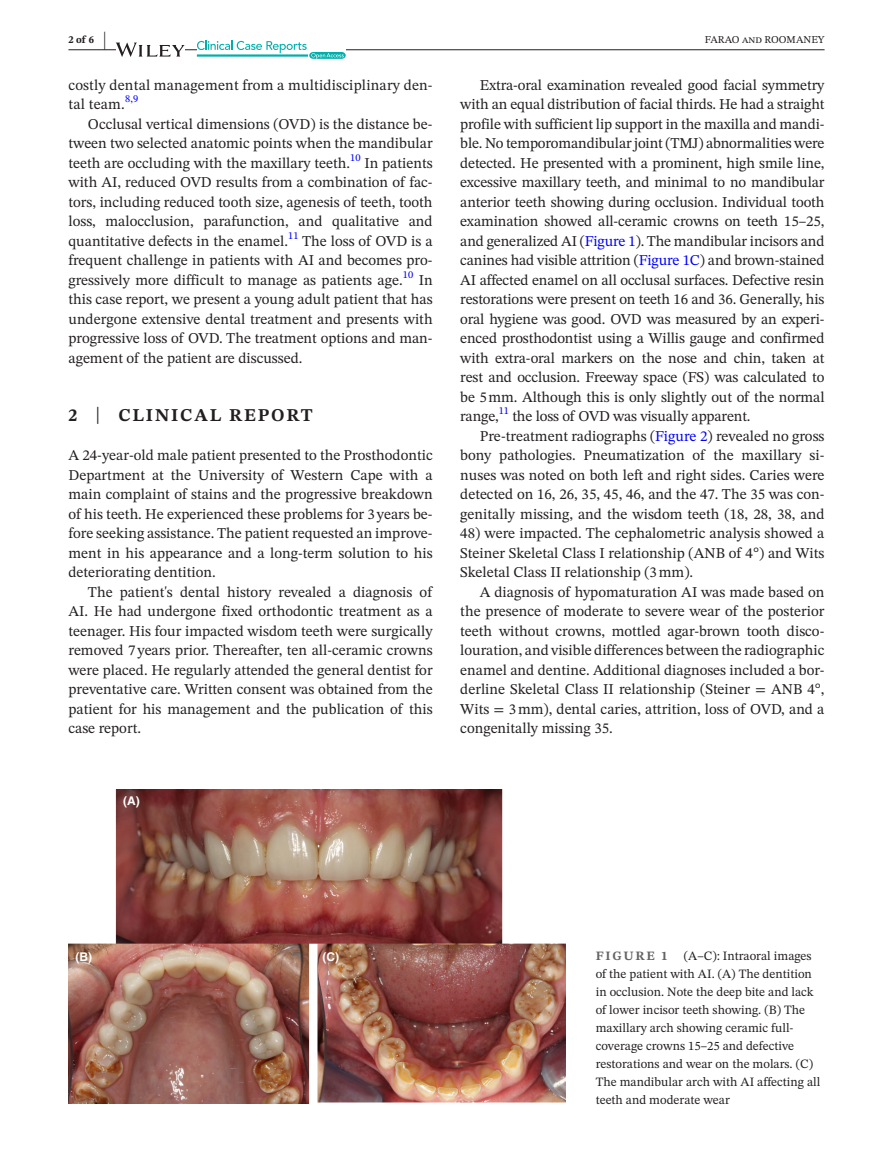
<style>
.page{position:relative;width:893px;height:1174px;background:#fff}
.page>*{position:absolute;margin:0;border:0;box-sizing:border-box;transform-origin:0 0}
.t1{font:700 18px "STIX Two Text";letter-spacing:.1em;color:#231f20}
.t2{font:15px/19.5px "STIX Two Text";color:#231f20;text-align:justify}
.t3{font:12.75px/18px "STIX Two Text";color:#231f20}
.t4{font:700 12.75px "STIX Two Text";letter-spacing:.14em;color:#636366}
.t5{font:700 12px "Helvetica";color:#fff}
.t6{font:10.5px "STIX Two Text";color:#231f20}
.t7{font:10.5px "STIX Two Text";color:#00f}
.t8{font:700 10.5px "STIX Two Text";color:#231f20}
.s1{font-size:21px}
.s2{color:#00f}
.s3{font-family:"STIX"}
.s4{font-weight:400;font-size:23.7px}
</style>
<div class="page">
<hr style="left:68px;top:49px;width:756px;height:1px;background:#231f20">
<svg style="left:116px;top:43px;width:69px;height:14px"></svg>
<svg style="left:197px;top:41px;width:149px;height:18px"></svg>
<img style="left:68px;top:789px;width:498px;height:315px">
<p class="t8" style="left:68px;top:32px;width:39px">2 of 6 <span class="s1">|</span></p>
<p class="t6" style="left:705px;top:32px;width:121px">FARAO and ROOMANEY</p>
<p class="t2" style="left:68px;top:75px;width:366px">costly dental management from a multidisciplinary den&shy;tal team.</p>
<p class="t2" style="left:460px;top:75px;width:366px;text-indent:20px">Extra-oral examination revealed good facial symmetry with an equal distribution of facial thirds. He had a straight profile with sufficient lip support in the maxilla and mandi&shy;ble. No temporomandibular joint (TMJ) abnormalities were detected. He presented with a prominent, high smile line, excessive maxillary teeth, and minimal to no mandibular anterior teeth showing during occlusion. Individual tooth examination showed all-ceramic crowns on teeth 15–25, and generalized AI (<span class="s2">Figure 1</span>). The mandibular incisors and canines had visible attrition (<span class="s2">Figure 1C</span>) and brown-stained AI affected enamel on all occlusal surfaces. Defective resin restorations were present on teeth 16 and 36. Generally, his oral hygiene was good. OVD was measured by an experi&shy;enced prosthodontist using a Willis gauge and confirmed with extra-oral markers on the nose and chin, taken at rest and occlusion. Freeway space (FS) was calculated to be 5mm. Although this is only slightly out of the normal range,<sup>11</sup> the loss of OVD was visually apparent.</p>
<p class="t2" style="left:460px;top:426px;width:366px;text-indent:20px">Pre-treatment radiographs (<span class="s2">Figure 2</span>) revealed no gross bony pathologies. Pneumatization of the maxillary si&shy;nuses was noted on both left and right sides. Caries were detected on 16, 26, 35, 45, 46, and the 47. The 35 was con&shy;genitally missing, and the wisdom teeth (18, 28, 38, and</p>
<p class="t2" style="left:460px;top:523px;width:366px">48) were impacted. The cephalometric analysis showed a Steiner Skeletal Class I relationship (ANB of 4°) and Wits Skeletal Class II relationship (3mm).</p>
<p class="t2" style="left:460px;top:582px;width:366px;text-indent:20px">A diagnosis of hypomaturation AI was made based on the presence of moderate to severe wear of the posterior teeth without crowns, mottled agar-brown tooth disco&shy;louration, and visible differences between the radiographic enamel and dentine. Additional diagnoses included a bor&shy;derline Skeletal Class II relationship (Steiner <span class="s3">=</span> ANB 4°, Wits <span class="s3">=</span> 3mm), dental caries, attrition, loss of OVD, and a congenitally missing 35.</p>
<p class="t7" style="left:125px;top:91px;width:15px">8,9</p>
<p class="t2" style="left:68px;top:114px;width:366px;text-indent:20px">Occlusal vertical dimensions (OVD) is the distance be&shy;tween two selected anatomic points when the mandibular teeth are occluding with the maxillary teeth.</p>
<p class="t7" style="left:350px;top:150px;width:12px">10</p>
<p class="t2" style="left:68px;top:153px;width:366px;text-indent:296px">In patients with AI, reduced OVD results from a combination of fac&shy;tors, including reduced tooth size, agenesis of teeth, tooth loss, malocclusion, parafunction, and qualitative and quantitative defects in the enamel.</p>
<p class="t7" style="left:288px;top:228px;width:12px">11</p>
<p class="t2" style="left:68px;top:231px;width:366px;text-indent:234px">The loss of OVD is a frequent challenge in patients with AI and becomes pro&shy;gressively more difficult to manage as patients age.</p>
<p class="t7" style="left:403px;top:267px;width:12px">10</p>
<p class="t2" style="left:68px;top:270px;width:366px;text-indent:350px">In this case report, we present a young adult patient that has undergone extensive dental treatment and presents with progressive loss of OVD. The treatment options and man&shy;agement of the patient are discussed.</p>
<p class="t1" style="left:68px;top:402px;width:246px">2 <span class="s4">|</span> CLINICAL REPORT</p>
<p class="t2" style="left:68px;top:445px;width:366px">A 24-year-old male patient presented to the Prosthodontic Department at the University of Western Cape with a main complaint of stains and the progressive breakdown of his teeth. He experienced these problems for 3years be&shy;fore seeking assistance. The patient requested an improve&shy;ment in his appearance and a long-term solution to his deteriorating dentition.</p>
<p class="t2" style="left:68px;top:582px;width:366px;text-indent:20px">The patient's dental history revealed a diagnosis of AI. He had undergone fixed orthodontic treatment as a teenager. His four impacted wisdom teeth were surgically removed 7 years prior. Thereafter, ten all-ceramic crowns were placed. He regularly attended the general dentist for preventative care. Written consent was obtained from the patient for his management and the publication of this case report.</p>
<p class="t5" style="left:123px;top:793px;width:18px">(A)</p>
<p class="t5" style="left:76px;top:949px;width:18px">(B)</p>
<p class="t5" style="left:323px;top:949px;width:18px">(C)</p>
<p class="t3" style="left:596px;top:946px;width:226px;text-indent:88px">(A–C): Intraoral images of the patient with AI. (A) The dentition in occlusion. Note the deep bite and lack of lower incisor teeth showing. (B) The maxillary arch showing ceramic full&shy;coverage crowns 15–25 and defective restorations and wear on the molars. (C)<br>The mandibular arch with AI affecting all teeth and moderate wear</p>
<p class="t4" style="left:596px;top:946px;width:73px">FIGURE 1</p>
</div>
